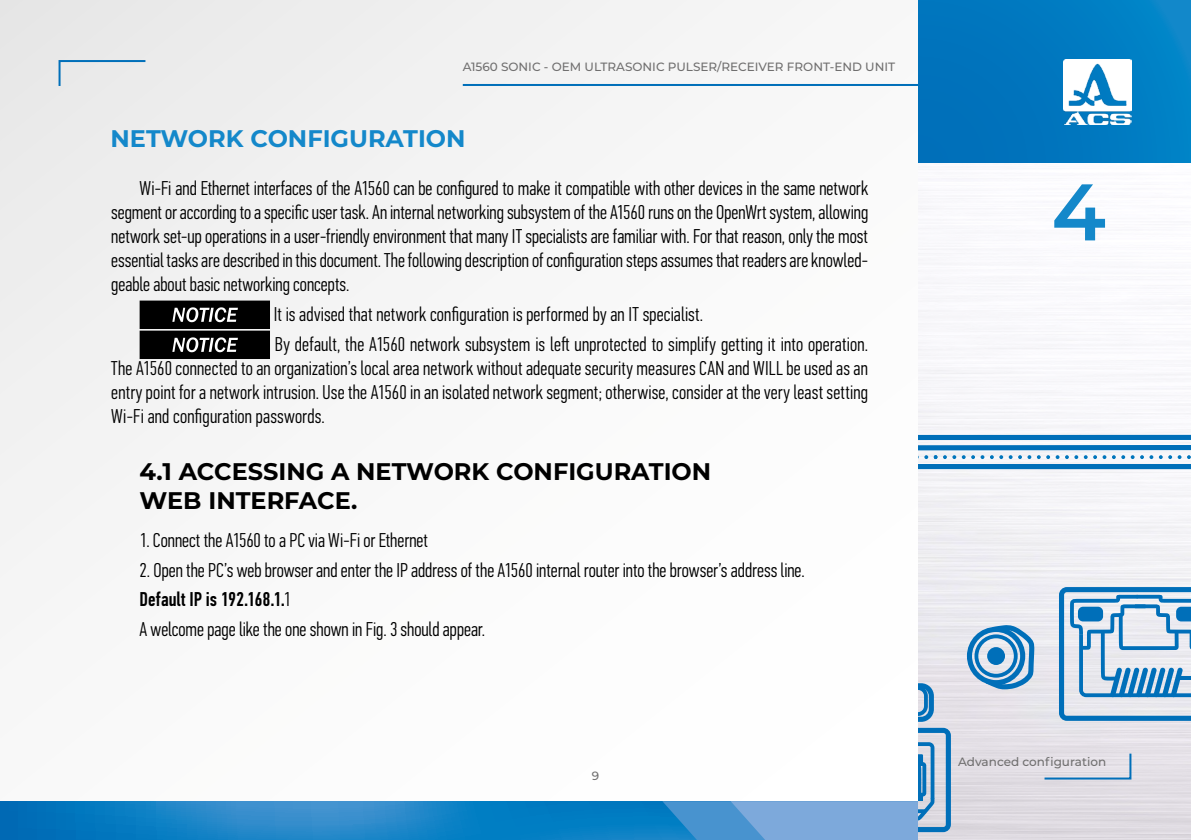
<style>
.page{position:relative;width:1191px;height:840px;background:#fff}
.page>*{position:absolute;margin:0;border:0;box-sizing:border-box;transform-origin:0 0}
.t1{font:600 80px "Montserrat";color:#1488ca}
.t2{font:700 24px/28.8px "Montserrat";color:#000}
.t3{font:700 24px "Montserrat";color:#1488ca}
.t4{font:300 20px/24px "PF Din Text Comp Pro";color:#000;text-align:justify}
.t5{font:500 12px "Montserrat";color:#706f6f}
.s1{font-weight:500}
</style>
<div class="page">
<div style="left:0;top:0;width:1191px;height:839px;background:#f8f8f8"></div>
<svg style="left:1px;top:801px;width:661px;height:38px;background:#1380c4"></svg>
<hr style="left:0;top:800px;width:1px;height:39px;background:#0069b4">
<hr style="left:463px;top:84px;width:584px;height:2px;background:#006fb9">
<div style="left:918px;top:0;width:273px;height:163px;background:linear-gradient(to right,#006eb9,#0485c8)"></div>
<svg style="left:58px;top:59px;width:89px;height:29px"></svg>
<img style="left:1063px;top:60px;width:68px;height:64px">
<div style="left:140px;top:301px;width:129px;height:27px;background:#000"></div>
<hr style="left:140px;top:327px;width:129px;height:2px;background:#000">
<hr style="left:268px;top:301px;width:2px;height:27px;background:#000">
<hr style="left:140px;top:300px;width:129px;height:2px;background:#000">
<svg style="left:172px;top:307px;width:66px;height:15px"></svg>
<div style="left:140px;top:331px;width:129px;height:27px;background:#000"></div>
<hr style="left:140px;top:357px;width:129px;height:2px;background:#000">
<hr style="left:268px;top:331px;width:2px;height:27px;background:#000">
<hr style="left:140px;top:330px;width:129px;height:2px;background:#000">
<svg style="left:172px;top:337px;width:66px;height:15px"></svg>
<svg style="left:918px;top:434px;width:273px;height:7px;background:#4293ca"></svg>
<svg style="left:918px;top:487px;width:273px;height:352px;fill:#ebeaef"></svg>
<svg style="left:918px;top:682px;width:16px;height:39px"></svg>
<svg style="left:967px;top:624px;width:67px;height:65px"></svg>
<svg style="left:662px;top:727px;width:366px;height:112px"></svg>
<svg style="left:1059px;top:586px;width:132px;height:134px"></svg>
<svg style="left:918px;top:445px;width:273px;height:36px"></svg>
<p class="t5" style="left:463px;top:59px;width:434px">A1560 SONIC - OEM ULTRASONIC PULSER/RECEIVER FRONT-END UNIT</p>
<p class="t3" style="left:111px;top:121px;width:356px">NETWORK CONFIGURATION</p>
<p class="t4" style="left:111px;top:176px;width:758px;text-indent:28px">Wi-Fi and Ethernet interfaces of the A1560 can be configured to make it compatible with other devices in the same network segment or according to a specific user task. An internal networking subsystem of the A1560 runs on the OpenWrt system, allowing network set-up operations in a user-friendly environment that many IT specialists are familiar with. For that reason, only the most essential tasks are described in this document. The following description of configuration steps assumes that readers are knowled&shy;geable about basic networking concepts.</p>
<p class="t4" style="left:274px;top:299px;width:596px;line-height:30px">It is advised that network configuration is performed by an IT specialist.<br>By default, the A1560 network subsystem is left unprotected to simplify getting it into operation.</p>
<p class="t4" style="left:111px;top:356px;width:758px">The A1560 connected to an organization’s local area network without adequate security measures CAN and WILL be used as an entry point for a network intrusion. Use the A1560 in an isolated network segment; otherwise, consider at the very least setting Wi-Fi and configuration passwords.</p>
<p class="t2" style="left:140px;top:456px;width:573px">4.1 ACCESSING A NETWORK CONFIGURATION<br>WEB INTERFACE.</p>
<p class="t4" style="left:140px;top:527px;width:290px">1. Connect the A1560 to a PC via Wi-Fi or Ethernet</p>
<p class="t4" style="left:140px;top:554px;width:666px;line-height:29.6px;text-align:left">2. Open the PC’s web browser and enter the IP address of the A1560 internal router into the browser’s address line.<br><span class="s1">Default IP is 192.168.1.</span>1<br>A welcome page like the one shown in Fig. 3 should appear.</p>
<p class="t5" style="left:592px;top:766px;width:9px">9</p>
<h1 class="t1" style="left:1051px;top:155px;width:56px">4</h1>
<p class="t5" style="left:958px;top:753px;width:149px">Advanced configuration</p>
</div>
